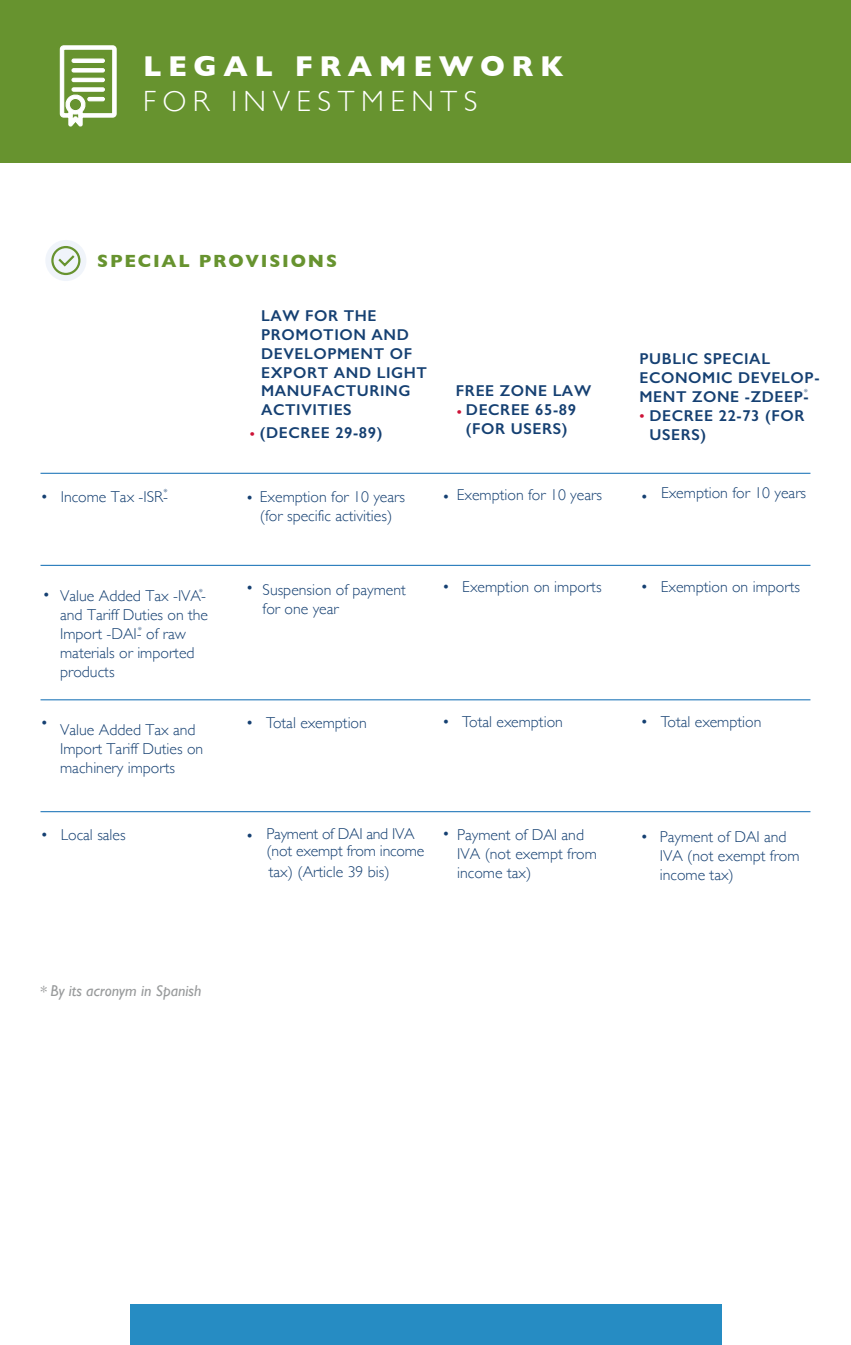
<style>
.page{position:relative;width:851px;height:1345px;background:#fff}
.page>*{position:absolute;margin:0;border:0;box-sizing:border-box;transform-origin:0 0}
.t1{font:700 29.25px "Gill Sans";letter-spacing:.225em;color:#fff}
.t2{font:300 29.25px "Gill Sans";letter-spacing:.22em;color:#fff}
.t3{font:700 18px "Gill Sans";letter-spacing:.1em;color:#67932f}
.t4{font:700 18px "Gill Sans";color:#cd1337}
.t5{font:300 15.75px/18.9px "Gill Sans";color:#154072}
.t6{font:600 15.75px/18.9px "Gill Sans";letter-spacing:.035em;color:#154072}
.t7{font:italic 15.75px "Gill Sans";color:#989a9b}
.t8{font:300 9px "Gill Sans";color:#154072}
.s1{font-weight:700;font-size:18px;color:#cd1337}
</style>
<div class="page">
<div style="left:130px;top:1304px;width:591px;height:41px;background:#268cc3"></div>
<div style="left:0;top:0;width:850px;height:162px;background:#67932f"></div>
<svg style="left:59px;top:45px;width:58px;height:82px"></svg>
<hr style="left:72px;top:59px;width:32px;height:3px;background:#fff;border-radius:2px">
<div style="left:71px;top:58px;width:34px;height:5px;border:1px solid #fff;border-radius:2px"></div>
<hr style="left:72px;top:69px;width:32px;height:3px;background:#fff;border-radius:2px">
<div style="left:71px;top:68px;width:34px;height:5px;border:1px solid #fff;border-radius:2px"></div>
<div style="left:71px;top:78px;width:34px;height:4px;border:1px solid #fff;border-radius:2px"></div>
<hr style="left:72px;top:88px;width:32px;height:3px;background:#fff;border-radius:2px">
<div style="left:71px;top:87px;width:34px;height:5px;border:1px solid #fff;border-radius:2px"></div>
<div style="left:87px;top:97px;width:18px;height:4px;border:1px solid #fff;border-radius:2px"></div>
<div style="left:45px;top:240px;width:41px;height:41px;background:#f0f4fa;border-radius:50%"></div>
<svg style="left:51px;top:245px;width:31px;height:31px"></svg>
<hr style="left:40px;top:473px;width:770px;height:1px;background:#0a69b2">
<hr style="left:40px;top:565px;width:770px;height:1px;background:#0a69b2">
<hr style="left:40px;top:699px;width:770px;height:1px;background:#0a69b2">
<hr style="left:40px;top:811px;width:770px;height:1px;background:#0a69b2">
<h1 class="t1" style="left:143px;top:42px;width:422px">LEGAL FRAMEWORK</h1>
<h1 class="t2" style="left:143px;top:78px;width:336px">FOR INVESTMENTS</h1>
<p class="t3" style="left:97px;top:246px;width:241px">SPECIAL PROVISIONS</p>
<p class="t8" style="left:163px;top:485px;width:6px">*</p>
<p class="t5" style="left:40px;top:487px;width:129px">• Income Tax -ISR-</p>
<p class="t6" style="left:261px;top:306px;width:167px">LAW FOR THE<br>PROMOTION AND<br>DEVELOPMENT OF<br>EXPORT AND LIGHT<br>MANUFACTURING<br>ACTIVITIES</p>
<p class="t6" style="left:250px;top:423px;width:134px"><span class="s1">·</span> (DECREE 29-89)</p>
<p class="t5" style="left:246px;top:487px;width:160px">• Exemption for 10 years</p>
<p class="t5" style="left:260px;top:506px;width:134px">(for specific activities)</p>
<p class="t6" style="left:466px;top:381px;width:127px;text-indent:-10px">FREE ZONE LAW<br>DECREE 65-89 (FOR USERS)</p>
<p class="t4" style="left:457px;top:397px;width:7px">·</p>
<p class="t6" style="left:639px;top:349px;width:132px">PUBLIC SPECIAL</p>
<p class="t6" style="left:639px;top:368px;width:181px">ECONOMIC DEVELOP-</p>
<p class="t6" style="left:639px;top:387px;width:171px">MENT ZONE -ZDEEP-</p>
<p class="t6" style="left:649px;top:406px;width:156px">DECREE 22-73 (FOR</p>
<p class="t6" style="left:649px;top:425px;width:58px">USERS)</p>
<p class="t8" style="left:803px;top:385px;width:6px">*</p>
<p class="t4" style="left:639px;top:402px;width:7px">·</p>
<p class="t5" style="left:442px;top:486px;width:9px">•</p>
<p class="t5" style="left:457px;top:484px;width:147px">Exemption for 10 years</p>
<p class="t5" style="left:661px;top:483px;width:147px">Exemption for 10 years</p>
<p class="t5" style="left:640px;top:487px;width:9px">•</p>
<p class="t5" style="left:42px;top:585px;width:9px">•</p>
<p class="t5" style="left:262px;top:580px;width:145px">Suspension of payment for one year</p>
<p class="t5" style="left:246px;top:578px;width:9px">•</p>
<p class="t8" style="left:199px;top:585px;width:6px">*</p>
<p class="t5" style="left:60px;top:585px;width:149px">Value Added Tax -IVA&shy;and Tariff Duties on the<br>Import -DAI- of raw materials or imported products</p>
<p class="t8" style="left:138px;top:623px;width:6px">*</p>
<p class="t5" style="left:40px;top:712px;width:9px">•</p>
<p class="t5" style="left:60px;top:719px;width:145px">Value Added Tax and<br>Import Tariff Duties on machinery imports</p>
<p class="t5" style="left:246px;top:713px;width:122px">• Total exemption</p>
<p class="t5" style="left:442px;top:576px;width:161px">• Exemption on imports</p>
<p class="t5" style="left:442px;top:711px;width:122px">• Total exemption</p>
<p class="t5" style="left:640px;top:577px;width:161px">• Exemption on imports</p>
<p class="t5" style="left:640px;top:712px;width:122px">• Total exemption</p>
<p class="t5" style="left:40px;top:825px;width:87px">• Local sales</p>
<p class="t5" style="left:246px;top:825px;width:9px">•</p>
<p class="t5" style="left:266px;top:825px;width:159px;line-height:16.7px">Payment of DAI and IVA (not exempt from income</p>
<p class="t5" style="left:269px;top:861px;width:122px">tax) (Article 39 bis)</p>
<p class="t5" style="left:442px;top:824px;width:9px">•</p>
<p class="t5" style="left:457px;top:825px;width:141px">Payment of DAI and<br>IVA (not exempt from income tax)</p>
<p class="t5" style="left:659px;top:827px;width:141px">Payment of DAI and<br>IVA (not exempt from income tax)</p>
<p class="t5" style="left:640px;top:826px;width:9px">•</p>
<p class="t7" style="left:40px;top:981px;width:163px">* By its acronym in Spanish</p>
</div>
